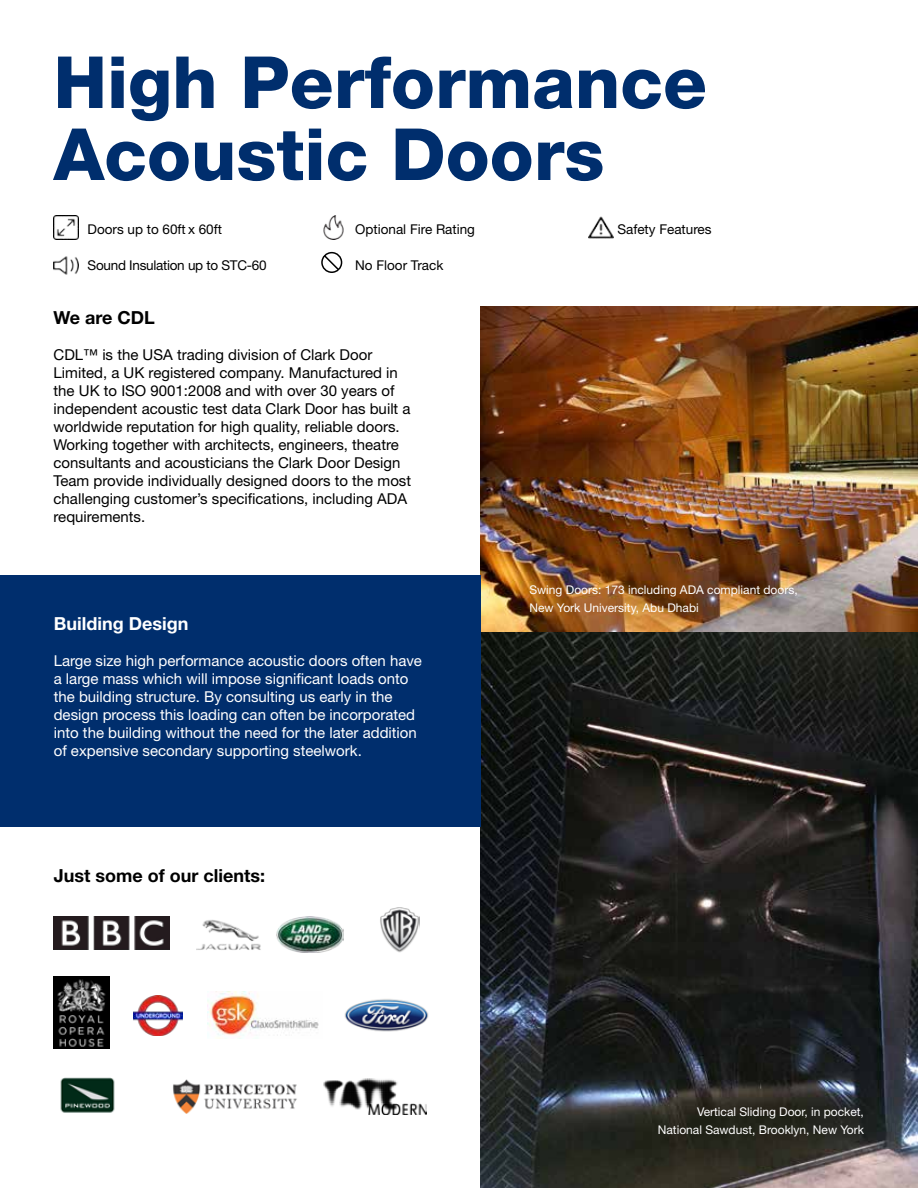
<style>
.page{position:relative;width:918px;height:1188px;background:#fff}
.page>*{position:absolute;margin:0;border:0;box-sizing:border-box;transform-origin:0 0}
.t1{font:800 72px/72px "Helvetica Neue";color:#002e6d}
.t2{font:700 18px "Helvetica Neue";color:#000}
.t3{font:700 18px "Helvetica Neue";color:#fff}
.t4{font:15px/18px "Helvetica Neue";color:#000}
.t5{font:15px/18px "Helvetica Neue";color:#fff}
.t6{font:13.5px "Helvetica Neue";color:#000}
.t7{font:13.5px "Helvetica Neue";letter-spacing:-.02em;color:#000}
.t8{font:12px/18px "Helvetica Neue";color:#fff;text-align:right}
</style>
<div class="page">
<img style="left:481px;top:306px;width:437px;height:882px">
<div style="left:0;top:575px;width:481px;height:252px;background:#002e6d"></div>
<img style="left:54px;top:216px;width:24px;height:24px">
<img style="left:54px;top:256px;width:24px;height:19px">
<img style="left:323px;top:216px;width:21px;height:24px">
<div style="left:321px;top:252px;width:21px;height:21px;border:2px solid #000;border-radius:50%"></div>
<svg style="left:322px;top:253px;width:18px;height:18px"></svg>
<img style="left:589px;top:216px;width:25px;height:23px">
<img style="left:54px;top:917px;width:115px;height:33px">
<img style="left:344px;top:999px;width:85px;height:33px">
<img style="left:207px;top:992px;width:112px;height:44px">
<img style="left:134px;top:996px;width:49px;height:39px">
<img style="left:380px;top:907px;width:39px;height:46px">
<img style="left:197px;top:917px;width:147px;height:36px">
<img style="left:323px;top:1079px;width:104px;height:36px">
<img style="left:173px;top:1079px;width:124px;height:35px">
<img style="left:54px;top:976px;width:55px;height:73px">
<img style="left:60px;top:1077px;width:55px;height:36px">
<h1 class="t1" style="left:54px;top:46px;width:655px">High Performance<br>Acoustic Doors</h1>
<p class="t6" style="left:88px;top:221px;width:136px">Doors up to 60ft x 60ft</p>
<p class="t7" style="left:88px;top:257px;width:180px">Sound Insulation up to STC-60</p>
<p class="t6" style="left:355px;top:221px;width:121px">Optional Fire Rating</p>
<p class="t6" style="left:355px;top:257px;width:90px">No Floor Track</p>
<p class="t2" style="left:54px;top:306px;width:103px">We are CDL</p>
<p class="t4" style="left:54px;top:345px;width:359px">CDL™ is the USA trading division of Clark Door Limited, a UK registered company. Manufactured in the UK to ISO 9001:2008 and with over 30 years of independent acoustic test data Clark Door has built a worldwide reputation for high quality, reliable doors.<br>Working together with architects, engineers, theatre consultants and acousticians the Clark Door Design Team provide individually designed doors to the most challenging customer’s specifications, including ADA requirements.</p>
<p class="t3" style="left:54px;top:612px;width:136px">Building Design</p>
<p class="t5" style="left:54px;top:651px;width:370px">Large size high performance acoustic doors often have a large mass which will impose significant loads onto the building structure. By consulting us early in the design process this loading can often be incorporated into the building without the need for the later addition of expensive secondary supporting steelwork.</p>
<p class="t2" style="left:54px;top:864px;width:213px">Just some of our clients:</p>
<p class="t6" style="left:617px;top:221px;width:96px">Safety Features</p>
<p class="t8" style="left:529px;top:581px;width:270px;text-align:left">Swing Doors: 173 including ADA compliant doors,<br>New York University, Abu Dhabi</p>
<p class="t8" style="left:658px;top:1103px;width:208px">Vertical Sliding Door, in pocket,<br>National Sawdust, Brooklyn, New York</p>
</div>
